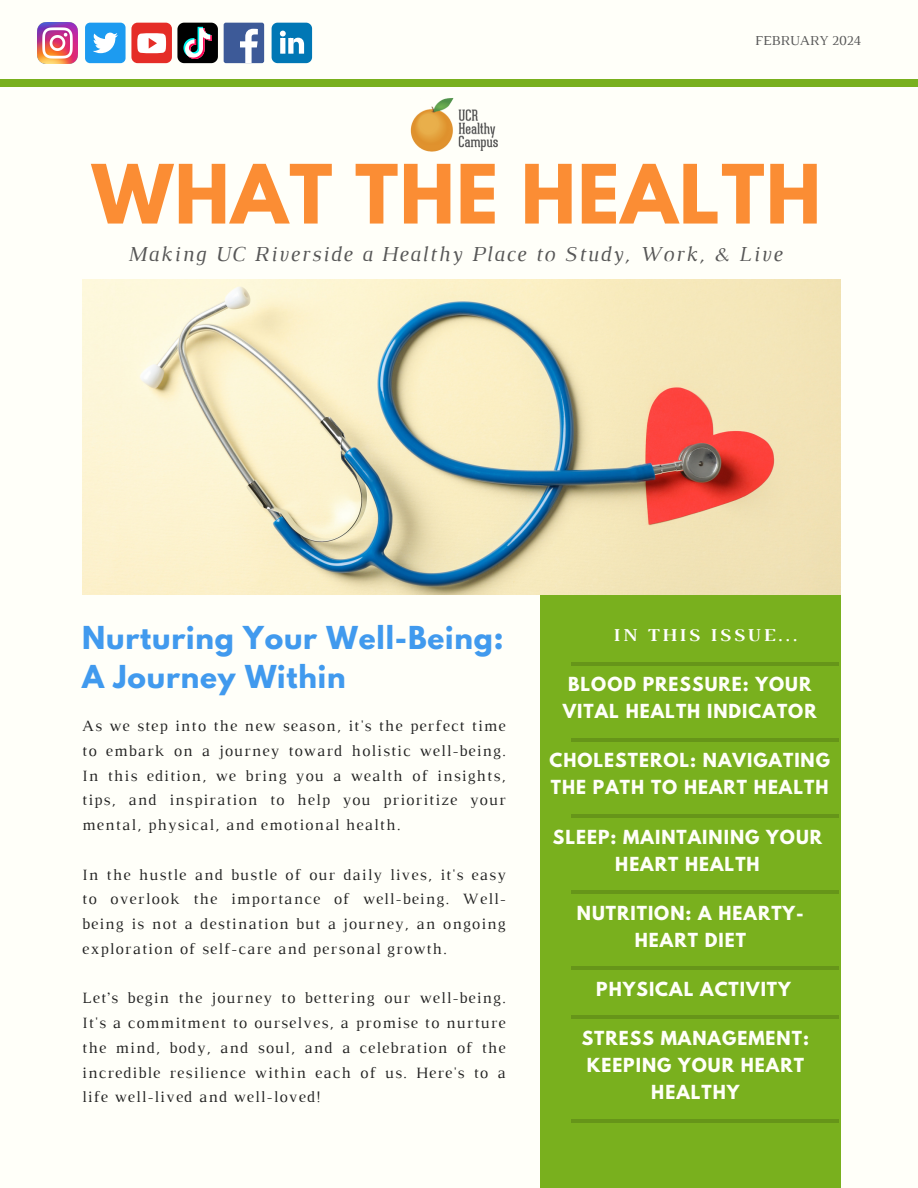
<style>
.page{position:relative;width:918px;height:1188px;background:#fffff9}
.page>*{position:absolute;margin:0;border:0;box-sizing:border-box;transform-origin:0 0}
.t1{font:700 72.45px "League Spartan";letter-spacing:.02em;color:#fb8d34}
.t2{font:700 28.05px/39.2px "League Spartan";letter-spacing:.03em;color:#419aee}
.t3{font:italic 21.75px "Luthier";letter-spacing:.07em;color:#575757}
.t4{font:700 18.45px "Luthier";letter-spacing:.14em;color:#fff}
.t5{font:700 17.1px/27px "League Spartan";letter-spacing:.06em;color:#fffff9;text-align:center}
.t6{font:16.05px/24.8px "Luthier";letter-spacing:.07em;color:#222;text-align:justify}
.t7{font:13.95px "Luthier";color:#565656}
</style>
<div class="page">
<div style="left:541px;top:542px;width:299px;height:646px;background:#79b01e"></div>
<hr style="left:571px;top:738px;width:268px;height:4px;background:#669519">
<hr style="left:571px;top:815px;width:268px;height:3px;background:#000">
<hr style="left:571px;top:891px;width:268px;height:3px;background:#000">
<hr style="left:571px;top:967px;width:268px;height:3px;background:#000">
<hr style="left:571px;top:662px;width:268px;height:3px;background:#000">
<img style="left:82px;top:279px;width:758px;height:315px">
<div style="left:0;top:79px;width:918px;height:8px;background:#79b01e"></div>
<img style="left:37px;top:23px;width:41px;height:40px">
<svg style="left:177px;top:23px;width:41px;height:40px;background:#403f43"></svg>
<div style="left:131px;top:23px;width:41px;height:40px;background:#e52d27;border-radius:6px"></div>
<svg style="left:137px;top:33px;width:29px;height:20px"></svg>
<div style="left:224px;top:23px;width:40px;height:40px;background:#3d5a98;border-radius:2px"></div>
<svg style="left:240px;top:29px;width:18px;height:34px"></svg>
<div style="left:85px;top:23px;width:41px;height:40px;background:#1d9bf0;border-radius:5px"></div>
<svg style="left:93px;top:33px;width:25px;height:20px"></svg>
<svg style="left:272px;top:23px;width:40px;height:40px;background:#3191c3"></svg>
<img style="left:411px;top:98px;width:87px;height:54px">
<hr style="left:571px;top:1016px;width:268px;height:3px;background:#000">
<hr style="left:571px;top:1119px;width:268px;height:3px;background:#000">
<h4 class="t7" style="left:755px;top:36px;width:108px">FEBRUARY 2024</h4>
<p class="t1" style="left:92px;top:158px;width:731px">WHAT THE HEALTH</p>
<p class="t3" style="left:127px;top:246px;width:657px">Making UC Riverside a Healthy Place to Study, Work, &amp; Live</p>
<p class="t2" style="left:82px;top:622px;width:423px">Nurturing Your Well-Being:<br>A Journey Within</p>
<p class="t6" style="left:82px;top:715px;width:425px">As we step into the new season, it's the perfect time to embark on a journey toward holistic well-being.<br>In this edition, we bring you a wealth of insights, tips, and inspiration to help you prioritize your mental, physical, and emotional health.</p>
<p class="t6" style="left:82px;top:863px;width:425px">In the hustle and bustle of our daily lives, it's easy to overlook the importance of well-being. Well&shy;being is not a destination but a journey, an ongoing exploration of self-care and personal growth.</p>
<p class="t6" style="left:82px;top:987px;width:425px">Let’s begin the journey to bettering our well-being.<br>It's a commitment to ourselves, a promise to nurture the mind, body, and soul, and a celebration of the incredible resilience within each of us. Here's to a life well-lived and well-loved!</p>
<p class="t4" style="left:613px;top:628px;width:185px">IN THIS ISSUE...</p>
<p class="t5" style="left:563px;top:673px;width:255px">BLOOD PRESSURE: YOUR<br>VITAL HEALTH INDICATOR</p>
<p class="t5" style="left:549px;top:749px;width:282px;text-align:left">CHOLESTEROL: NAVIGATING<br>THE PATH TO HEART HEALTH</p>
<h1 class="t5" style="left:553px;top:825px;width:271px">SLEEP: MAINTAINING YOUR<br>HEART HEALTH</h1>
<h3 class="t5" style="left:577px;top:901px;width:229px">NUTRITION: A HEARTY-<br>HEART DIET</h3>
<h4 class="t5" style="left:596px;top:978px;width:196px">PHYSICAL ACTIVITY</h4>
<h4 class="t5" style="left:582px;top:1027px;width:229px">STRESS MANAGEMENT:<br>KEEPING YOUR HEART<br>HEALTHY</h4>
</div>
